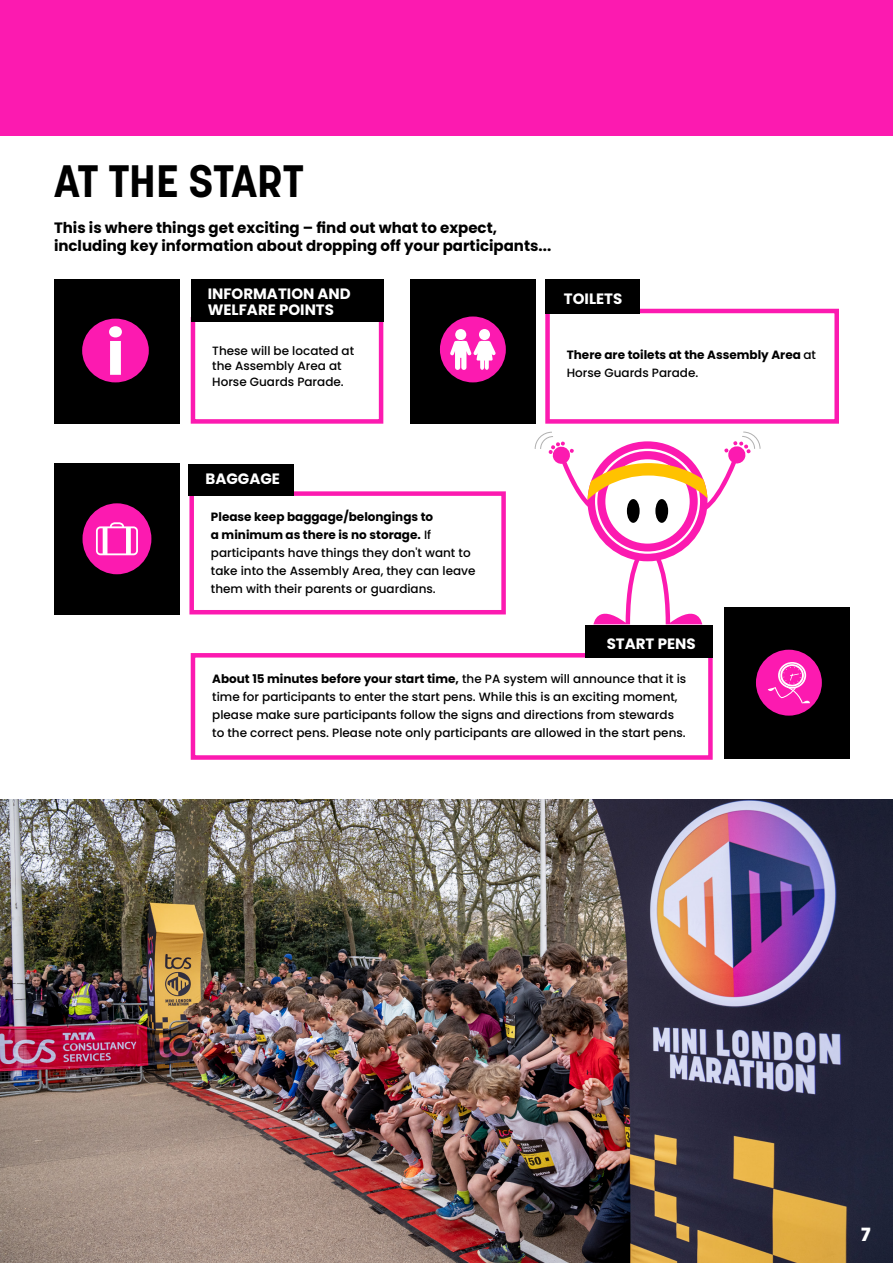
<style>
.page{position:relative;width:893px;height:1263px;background:#fff}
.page>*{position:absolute;margin:0;border:0;box-sizing:border-box;transform-origin:0 0}
.t1{font:700 45px "Korolev";color:#000}
.t2{font:700 18px "ITC Avant Garde Pro";color:#fff}
.t3{font:700 15px/18px "Poppins";color:#000}
.t4{font:700 15px/15.6px "Poppins";color:#fff}
.t5{font:500 12px/18px "Poppins";color:#000}
.t6{font:700 12px/18px "Poppins";color:#000}
.s1{font-weight:500}
.s2{font-weight:700}
</style>
<div class="page">
<div style="left:0;top:0;width:893px;height:135px;background:#fc1ab0"></div>
<div style="left:724px;top:607px;width:126px;height:151px;background:#000"></div>
<div style="left:189px;top:491px;width:317px;height:123px;border:4px solid #fc1ab0"></div>
<div style="left:189px;top:464px;width:105px;height:32px;background:#000"></div>
<div style="left:191px;top:317px;width:192px;height:107px;border:4px solid #fc1ab0"></div>
<div style="left:191px;top:279px;width:192px;height:42px;background:#000"></div>
<div style="left:54px;top:279px;width:126px;height:145px;background:#000"></div>
<div style="left:410px;top:279px;width:126px;height:145px;background:#000"></div>
<div style="left:82px;top:319px;width:67px;height:63px;background:#fc1ab0;border-radius:50%"></div>
<svg style="left:109px;top:326px;width:13px;height:49px"></svg>
<div style="left:545px;top:309px;width:294px;height:115px;border:4px solid #fc1ab0"></div>
<div style="left:545px;top:279px;width:94px;height:34px;background:#000"></div>
<div style="left:440px;top:316px;width:66px;height:66px;background:#fc1ab0;border-radius:50%"></div>
<svg style="left:450px;top:329px;width:46px;height:41px"></svg>
<div style="left:191px;top:653px;width:522px;height:107px;border:4px solid #fc1ab0"></div>
<div style="left:585px;top:625px;width:128px;height:32px;background:#000"></div>
<div style="left:756px;top:650px;width:66px;height:66px;background:#fc1ab0;border-radius:50%"></div>
<svg style="left:768px;top:662px;width:42px;height:41px"></svg>
<div style="left:54px;top:463px;width:126px;height:151px;background:#000"></div>
<div style="left:83px;top:503px;width:68px;height:71px;background:#fc1ab0;border-radius:50%"></div>
<svg style="left:96px;top:522px;width:42px;height:33px"></svg>
<img style="left:0;top:799px;width:893px;height:464px">
<svg style="left:535px;top:432px;width:225px;height:192px"></svg>
<h1 class="t1" style="left:54px;top:152px;width:251px">AT THE START</h1>
<p class="t3" style="left:54px;top:218px;width:499px">This is where things get exciting – find out what to expect, including key information about dropping off your participants...</p>
<p class="t4" style="left:208px;top:286px;width:145px">INFORMATION AND<br>WELFARE POINTS</p>
<p class="t5" style="left:212px;top:343px;width:143px;line-height:15.6px">These will be located at the Assembly Area at<br>Horse Guards Parade.</p>
<p class="t4" style="left:564px;top:291px;width:60px">TOILETS</p>
<p class="t6" style="left:567px;top:345px;width:251px">There are toilets at the Assembly Area <span class="s1">at<br>Horse Guards Parade.</span></p>
<p class="t4" style="left:206px;top:471px;width:76px">BAGGAGE</p>
<p class="t5" style="left:211px;top:507px;width:266px"><span class="s2">Please keep baggage/belongings to<br>a minimum as there is no storage.</span> If participants have things they don't want to take into the Assembly Area, they can leave them with their parents or guardians.</p>
<p class="t4" style="left:607px;top:636px;width:90px">START PENS</p>
<p class="t5" style="left:212px;top:669px;width:475px"><span class="s2">About 15 minutes before your start time,</span> the PA system will announce that it is time for participants to enter the start pens. While this is an exciting moment, please make sure participants follow the signs and directions from stewards to the correct pens. Please note only participants are allowed in the start pens.</p>
<h2 class="t2" style="left:860px;top:1222px;width:13px">7</h2>
</div>
